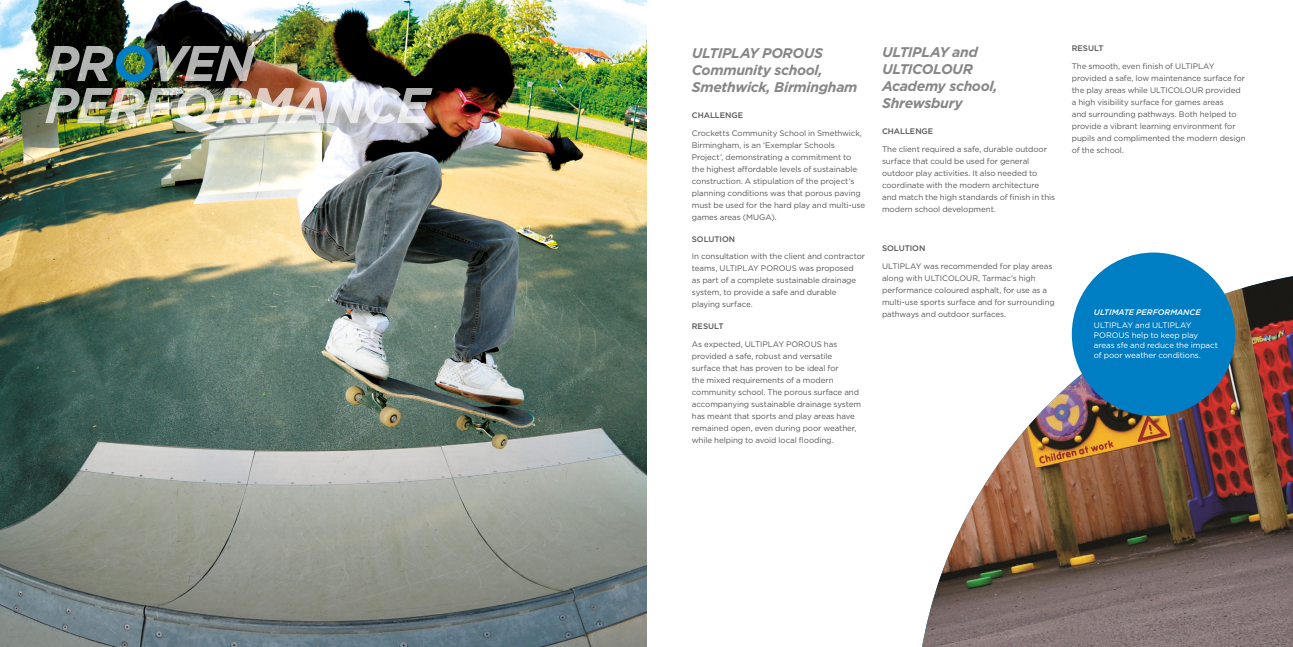
<style>
.page{position:relative;width:1293px;height:647px;background:#fff}
.page>*{position:absolute;margin:0;border:0;box-sizing:border-box;transform-origin:0 0}
.t1{font:italic 700 14px/17px "Gotham";letter-spacing:-.025em;color:#878787}
.t2{font:8px/12px "Gotham";letter-spacing:-.01em;color:#575756}
.t3{font:8px/10px "Gotham";letter-spacing:-.005em;color:#fff}
.t4{font:500 8px "Gotham";letter-spacing:-.005em;color:#575756}
.t5{font:italic 500 8px "Gotham";letter-spacing:-.005em;color:#fff}
</style>
<div class="page">
<img style="left:0;top:0;width:646px;height:646px">
<img style="left:922px;top:276px;width:371px;height:370px">
<div style="left:1071px;top:252px;width:164px;height:164px;background:#007ec3;border-radius:50%"></div>
<img style="left:45px;top:45px;width:388px;height:79px">
<h1 class="t1" style="left:692px;top:44px;width:167px">ULTIPLAY POROUS<br>Community school,<br>Smethwick, Birmingham</h1>
<p class="t4" style="left:692px;top:110px;width:53px">CHALLENGE</p>
<p class="t2" style="left:692px;top:126px;width:175px">Crocketts Community School in Smethwick, Birmingham, is an ‘Exemplar Schools Project’, demonstrating a commitment to the highest affordable levels of sustainable construction. A stipulation of the project’s planning conditions was that porous paving must be used for the hard play and multi-use games areas (MUGA).</p>
<p class="t4" style="left:692px;top:233px;width:45px">SOLUTION</p>
<p class="t2" style="left:692px;top:250px;width:175px">In consultation with the client and contractor teams, ULTIPLAY POROUS was proposed<br>as part of a complete sustainable drainage system, to provide a safe and durable playing surface.</p>
<p class="t4" style="left:692px;top:321px;width:33px">RESULT</p>
<p class="t2" style="left:692px;top:338px;width:171px">As expected, ULTIPLAY POROUS has provided a safe, robust and versatile surface that has proven to be ideal for<br>the mixed requirements of a modern community school. The porous surface and accompanying sustainable drainage system has meant that sports and play areas have remained open, even during poor weather, while helping to avoid local flooding.</p>
<h1 class="t1" style="left:882px;top:43px;width:117px">ULTIPLAY and<br>ULTICOLOUR<br>Academy school,<br>Shrewsbury</h1>
<p class="t4" style="left:882px;top:126px;width:53px">CHALLENGE</p>
<p class="t2" style="left:882px;top:142px;width:175px">The client required a safe, durable outdoor surface that could be used for general outdoor play activities. It also needed to coordinate with the modern architecture and match the high standards of finish in this modern school development.</p>
<p class="t4" style="left:882px;top:243px;width:45px">SOLUTION</p>
<p class="t2" style="left:882px;top:260px;width:174px">ULTIPLAY was recommended for play areas along with ULTICOLOUR, Tarmac’s high performance coloured asphalt, for use as a multi-use sports surface and for surrounding pathways and outdoor surfaces.</p>
<p class="t4" style="left:1071px;top:43px;width:33px">RESULT</p>
<p class="t2" style="left:1071px;top:60px;width:175px">The smooth, even finish of ULTIPLAY provided a safe, low maintenance surface for the play areas while ULTICOLOUR provided a high visibility surface for games areas<br>and surrounding pathways. Both helped to provide a vibrant learning environment for pupils and complimented the modern design of the school.</p>
<p class="t5" style="left:1094px;top:307px;width:108px">ULTIMATE PERFORMANCE</p>
<p class="t3" style="left:1094px;top:320px;width:126px">ULTIPLAY and ULTIPLAY<br>POROUS help to keep play areas sfe and reduce the impact of poor weather conditions.</p>
</div>
